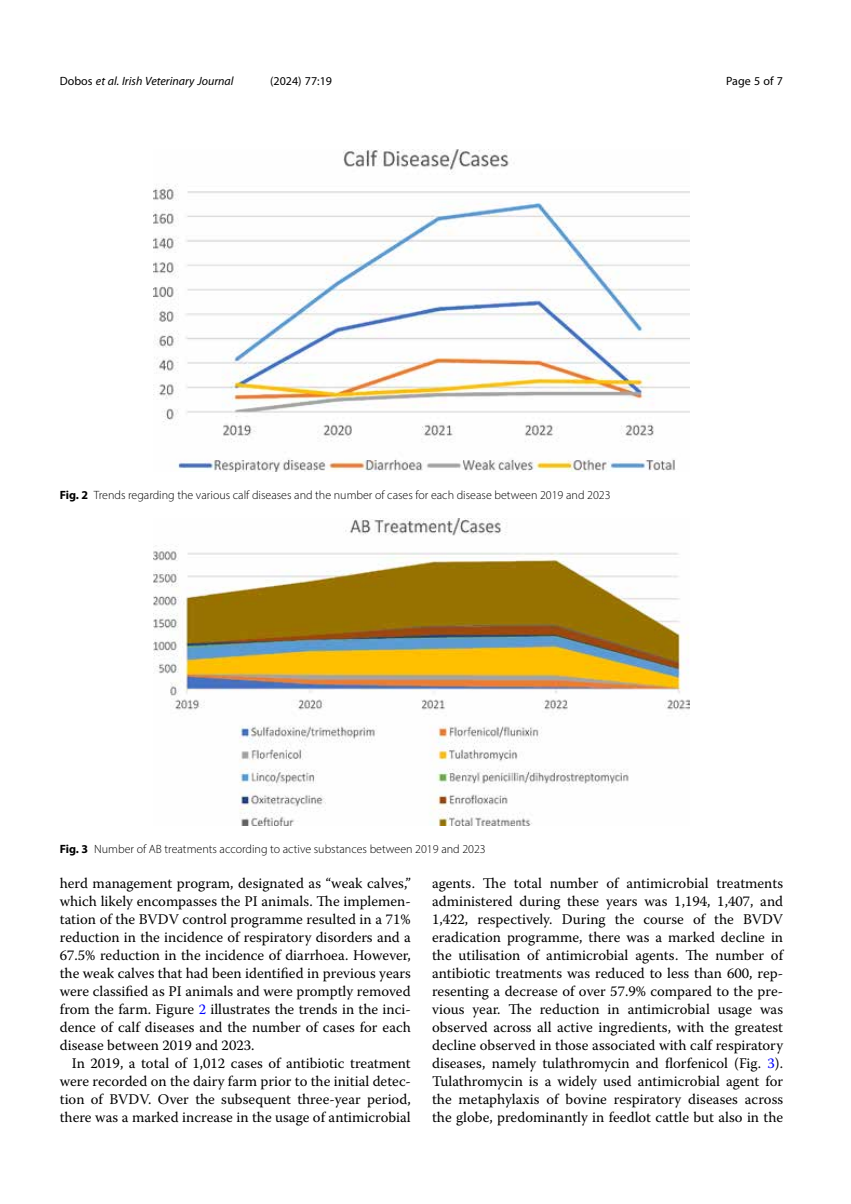
<style>
.page{position:relative;width:851px;height:1204px;background:#fff}
.page>*{position:absolute;margin:0;border:0;box-sizing:border-box;transform-origin:0 0}
.t1{font:14.7px/18px "Warnock Pro";color:#000;text-align:justify}
.t2{font:300 12px "Myriad Pro";color:#000}
.t3{font:italic 12px "Myriad Pro";color:#000}
.t4{font:12px "Myriad Pro";color:#000}
.s1{font-style:normal}
.s2{font-weight:700}
.s3{color:#00f}
</style>
<div class="page">
<img style="left:153px;top:518px;width:536px;height:307px">
<img style="left:153px;top:149px;width:536px;height:323px">
<p class="t3" style="left:60px;top:73px;width:175px"><span class="s1">Dobos</span> et al. Irish Veterinary Journal</p>
<p class="t4" style="left:270px;top:73px;width:63px">(2024) 77:19</p>
<p class="t4" style="left:726px;top:73px;width:58px">Page 5 of 7</p>
<p class="t2" style="left:60px;top:487px;width:552px"><span class="s2">Fig. 2</span> Trends regarding the various calf diseases and the number of cases for each disease between 2019 and 2023</p>
<p class="t2" style="left:60px;top:841px;width:427px"><span class="s2">Fig. 3</span> Number of AB treatments according to active substances between 2019 and 2023</p>
<p class="t1" style="left:60px;top:873px;width:352px">herd management program, designated as “weak calves,” which likely encompasses the PI animals. The implemen&shy;tation of the BVDV control programme resulted in a 71% reduction in the incidence of respiratory disorders and a 67.5% reduction in the incidence of diarrhoea. However, the weak calves that had been identified in previous years were classified as PI animals and were promptly removed from the farm. Figure <span class="s3">2</span> illustrates the trends in the inci&shy;dence of calf diseases and the number of cases for each disease between 2019 and 2023.</p>
<p class="t1" style="left:60px;top:1053px;width:352px;text-indent:12px">In 2019, a total of 1,012 cases of antibiotic treatment were recorded on the dairy farm prior to the initial detec&shy;tion of BVDV. Over the subsequent three-year period, there was a marked increase in the usage of antimicrobial</p>
<p class="t1" style="left:432px;top:873px;width:352px">agents. The total number of antimicrobial treatments administered during these years was 1,194, 1,407, and 1,422, respectively. During the course of the BVDV eradication programme, there was a marked decline in the utilisation of antimicrobial agents. The number of antibiotic treatments was reduced to less than 600, rep&shy;resenting a decrease of over 57.9% compared to the pre&shy;vious year. The reduction in antimicrobial usage was observed across all active ingredients, with the greatest decline observed in those associated with calf respiratory diseases, namely tulathromycin and florfenicol (Fig. <span class="s3">3</span>).<br>Tulathromycin is a widely used antimicrobial agent for the metaphylaxis of bovine respiratory diseases across the globe, predominantly in feedlot cattle but also in the</p>
</div>
